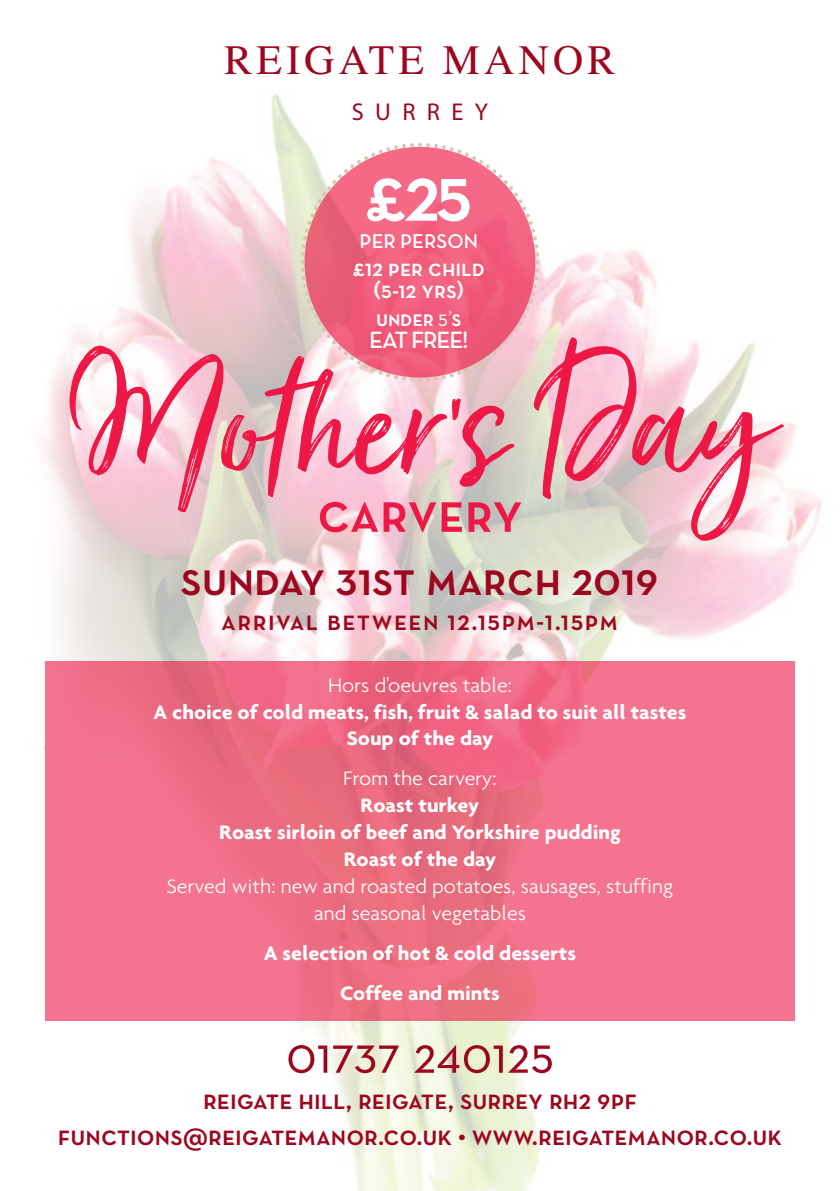
<style>
.page{position:relative;width:840px;height:1191px;background:#fff}
.page>*{position:absolute;margin:0;border:0;box-sizing:border-box;transform-origin:0 0}
.t1{font:203px "Just Lovely";color:#ed1845}
.t2{font:81.2px "Neutra Text Demi SC Alt";color:#fff}
.t3{font:57.4px "Neutra Text Demi SC Alt";letter-spacing:-.005em;color:#ed1845}
.t4{font:54px "Neutra Text Book SC Alt";letter-spacing:-.01em;color:#9d061f}
.t5{font:48px "Neutra Text Demi SC Alt";color:#9d061f}
.t6{font:41.8px "Times";letter-spacing:.1em;color:#9d061f}
.t7{font:28px/36.2px "Neutra Text Demi SC Alt";color:#9d061f;text-align:center}
.t8{font:28px "Neutra Text Demi SC Alt";letter-spacing:.05em;color:#9d061f}
.t9{font:24.4px "Myriad Pro";letter-spacing:.465em;color:#9d061f}
.t10{font:24px/22px "Neutra Text Demi SC Alt";color:#fff;text-align:center}
.t11{font:22.6px "Neutra Text Demi SC Alt";letter-spacing:-.01em;color:#fff}
.t12{font:700 21px/26.8px "Agenda";color:#fff;text-align:center;scale:1.05 1}
.t13{font:300 21px/26.8px "Agenda";color:#fff;text-align:center;scale:1.05 1}
.t14{font:20.4px "Neutra Text Demi SC Alt";color:#fff}
.s1{font-family:"Neutra Text Book SC Alt"}
.s2{color:rgb(255 255 255/.48)}
</style>
<div class="page">
<img style="left:43px;top:94px;width:778px;height:1097px">
<div style="left:45px;top:661px;width:749px;height:359px;background:#ed1845;opacity:.6"></div>
<svg style="left:298px;top:141px;width:243px;height:243px;background:#f0879b"></svg>
<svg style="left:418px;top:377px;width:4px;height:4px"></svg>
<h3 class="t6" style="left:224px;top:35px;width:392px">REIGATE MANOR</h3>
<p class="t9" style="left:351px;top:103px;width:138px">SURREY</p>
<h2 class="t2" style="left:365px;top:143px;width:109px">£25</h2>
<p class="t14" style="left:359px;top:229px;width:120px">PER PERSON</p>
<p class="t10" style="left:352px;top:256px;width:133px">£12 per child (5-12 yrs)</p>
<p class="t11" style="left:376px;top:304px;width:87px">under <span class="s1">5</span><span class="s2">’</span>s</p>
<p class="t10" style="left:369px;top:328px;width:101px">EAT FREE!</p>
<h1 class="t1" style="left:71px;top:283px;width:698px">Mother’s Day</h1>
<h3 class="t3" style="left:317px;top:477px;width:207px">carvery</h3>
<h3 class="t5" style="left:180px;top:549px;width:479px">sunday 31st march 2019</h3>
<h3 class="t8" style="left:221px;top:603px;width:398px">arrival between 12.15pm-1.15pm</h3>
<p class="t13" style="left:328px;top:671px;width:176px">Hors d'oeuvres table:</p>
<p class="t12" style="left:153px;top:698px;width:509px">A choice of cold meats, fish, fruit &amp; salad to suit all tastes<br>Soup of the day</p>
<p class="t13" style="left:343px;top:764px;width:147px">From the carvery:</p>
<p class="t12" style="left:219px;top:791px;width:384px">Roast turkey<br>Roast sirloin of beef and Yorkshire pudding<br>Roast of the day</p>
<p class="t13" style="left:167px;top:872px;width:483px">Served with: new and roasted potatoes, sausages, stuffing and seasonal vegetables</p>
<p class="t12" style="left:264px;top:932px;width:299px;line-height:40px">A selection of hot &amp; cold desserts<br>Coffee and mints</p>
<h3 class="t4" style="left:286px;top:1021px;width:269px">01737 240125</h3>
<h3 class="t7" style="left:58px;top:1080px;width:725px">reigate hill, reigate, surrey rh2 9pf functions@reigatemanor.co.uk • www.reigatemanor.co.uk</h3>
</div>
